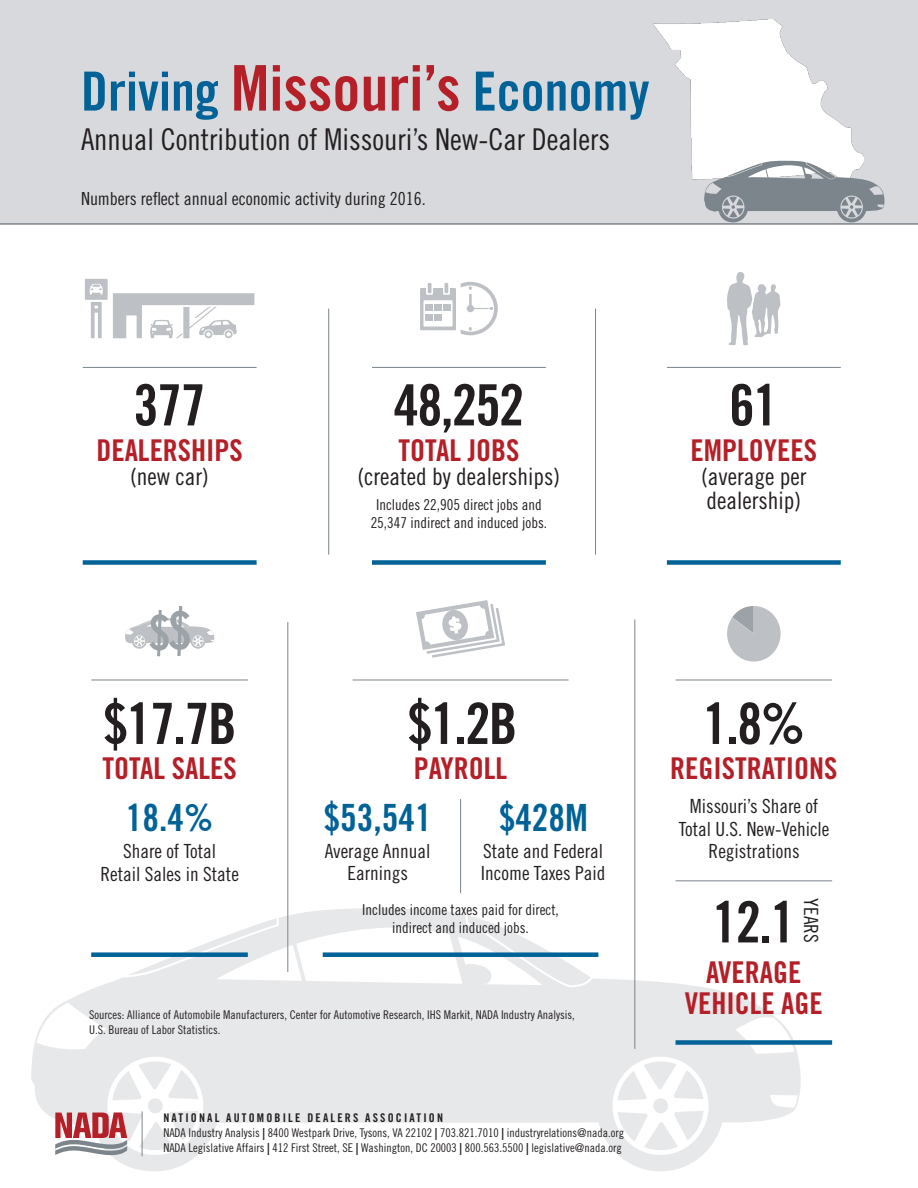
<style>
.page{position:relative;width:918px;height:1188px;background:#fff}
.page>*{position:absolute;margin:0;border:0;box-sizing:border-box;transform-origin:0 0}
.Stat_main{font:57px "Trade Gothic LT Std Bd Cn 20";letter-spacing:-.03em;color:#231f20}
.Headline{font:54px "Trade Gothic LT Std Bd Cn 20";color:#016298}
.Stat_secondary{font:37.5px "Trade Gothic LT Std Bd Cn 20";color:#016298}
.Stat_name{font:30px/31.5px "Trade Gothic LT Std Bd Cn 20";color:#b51f27;text-align:center}
.Subdeck{font:30px "Trade Gothic LT Std Cn 18";color:#231f20}
.Stat_detail{font:24px/24px "Trade Gothic LT Std Cn 18";color:#231f20}
.Stat_secondary_name{font:19.5px/22.5px "Trade Gothic LT Std Cn 18";color:#231f20;text-align:center}
.Disclaimer{font:18px "Trade Gothic LT Std Cn 18";color:#231f20}
.Stat_disclaimer{font:15px/18px "Trade Gothic LT Std Cn 18";color:#231f20;text-align:center}
.t1{font:12px/15px "Trade Gothic LT Std Cn 18";color:#231f20}
.t2{font:12px "Trade Gothic LT Std Bd Cn 20";letter-spacing:.18em;color:#231f20}
.s1{font-size:63px;color:#b51f27}
.s2{font-family:"Trade Gothic LT Std";font-weight:700;font-stretch:expanded}
</style>
<div class="page">
<svg style="left:31px;top:907px;width:770px;height:264px;fill:#e7e8ea"></svg>
<div style="left:0;top:0;width:918px;height:224px;background:#d7d9dc"></div>
<img style="left:654px;top:19px;width:209px;height:161px">
<hr style="left:142px;top:1111px;width:1px;height:45px;background:#7c858c">
<hr style="left:328px;top:309px;width:1px;height:246px;background:#7c858c">
<hr style="left:595px;top:309px;width:1px;height:246px;background:#7c858c">
<hr style="left:83px;top:367px;width:174px;height:1px;background:#7c858c">
<svg style="left:85px;top:279px;width:169px;height:59px"></svg>
<div style="left:83px;top:560px;width:174px;height:5px;background:#016298"></div>
<hr style="left:372px;top:367px;width:174px;height:1px;background:#7c858c">
<svg style="left:420px;top:282px;width:78px;height:53px"></svg>
<div style="left:425px;top:304px;width:7px;height:7px;background:#bdc0c4"></div>
<div style="left:434px;top:304px;width:7px;height:7px;background:#bdc0c4"></div>
<div style="left:425px;top:315px;width:7px;height:6px;background:#bdc0c4"></div>
<div style="left:434px;top:315px;width:7px;height:6px;background:#bdc0c4"></div>
<div style="left:444px;top:304px;width:7px;height:7px;background:#bdc0c4"></div>
<div style="left:372px;top:560px;width:174px;height:5px;background:#016298"></div>
<svg style="left:416px;top:600px;width:89px;height:58px"></svg>
<hr style="left:353px;top:680px;width:216px;height:1px;background:#7c858c">
<hr style="left:91px;top:680px;width:157px;height:1px;background:#7c858c">
<hr style="left:287px;top:622px;width:1px;height:350px;background:#7c858c">
<hr style="left:667px;top:367px;width:174px;height:1px;background:#7c858c">
<div style="left:667px;top:560px;width:174px;height:5px;background:#016298"></div>
<svg style="left:727px;top:272px;width:54px;height:73px"></svg>
<hr style="left:0;top:223px;width:918px;height:2px;background:#7c858c">
<hr style="left:460px;top:799px;width:1px;height:94px;background:#7c858c">
<svg style="left:125px;top:606px;width:90px;height:50px"></svg>
<svg style="left:55px;top:1113px;width:72px;height:42px"></svg>
<svg style="left:704px;top:160px;width:181px;height:62px"></svg>
<hr style="left:634px;top:619px;width:1px;height:430px;background:#7c858c">
<hr style="left:676px;top:680px;width:156px;height:1px;background:#7c858c">
<div style="left:676px;top:1040px;width:156px;height:5px;background:#016298"></div>
<div style="left:323px;top:952px;width:275px;height:5px;background:#016298"></div>
<svg style="left:727px;top:606px;width:54px;height:56px"></svg>
<hr style="left:676px;top:880px;width:156px;height:1px;background:#7c858c">
<div style="left:91px;top:952px;width:157px;height:5px;background:#016298"></div>
<p class="Headline" style="left:81px;top:59px;width:570px">Driving <span class="s1">Missouri’s</span> Economy</p>
<p class="Subdeck" style="left:81px;top:121px;width:531px">Annual Contribution of Missouri’s New-Car Dealers</p>
<p class="Disclaimer" style="left:81px;top:188px;width:346px">Numbers reflect annual economic activity during 2016.</p>
<p class="Stat_main" style="left:133px;top:370px;width:74px">377</p>
<p class="Stat_main" style="left:394px;top:370px;width:132px">48,252</p>
<p class="Stat_main" style="left:729px;top:370px;width:50px">61</p>
<h3 class="Stat_name" style="left:96px;top:434px;width:148px">DEALERSHIPS</h3>
<h3 class="Stat_detail" style="left:130px;top:464px;width:80px">(new car)</h3>
<p class="Stat_name" style="left:398px;top:434px;width:123px">TOTAL JOBS</p>
<p class="Stat_detail" style="left:358px;top:464px;width:204px">(created by dealerships)</p>
<p class="Stat_disclaimer" style="left:371px;top:495px;width:178px">Includes 22,905 direct jobs and<br>25,347 indirect and induced jobs.</p>
<h3 class="Stat_name" style="left:691px;top:434px;width:128px">EMPLOYEES</h3>
<h3 class="Stat_detail" style="left:701px;top:464px;width:107px">(average per dealership)</h3>
<p class="Stat_main" style="left:103px;top:689px;width:135px">$17.7B</p>
<p class="Stat_main" style="left:407px;top:689px;width:112px">$1.2B</p>
<h3 class="Stat_name" style="left:102px;top:753px;width:136px">TOTAL SALES</h3>
<h3 class="Stat_name" style="left:414px;top:753px;width:95px">PAYROLL</h3>
<p class="Stat_secondary" style="left:126px;top:795px;width:89px">18.4%</p>
<h3 class="Stat_secondary_name" style="left:100px;top:840px;width:140px">Share of Total<br>Retail Sales in State</h3>
<p class="Stat_secondary" style="left:324px;top:795px;width:110px">$53,541</p>
<p class="Stat_secondary_name" style="left:325px;top:839px;width:107px">Average Annual<br>Earnings</p>
<p class="Stat_secondary" style="left:499px;top:795px;width:91px">$428M</p>
<p class="Stat_secondary_name" style="left:481px;top:839px;width:126px;text-align:left">State and Federal<br>Income Taxes Paid</p>
<p class="Stat_disclaimer" style="left:362px;top:900px;width:198px">Includes income taxes paid for direct, indirect and induced jobs.</p>
<p class="t1" style="left:89px;top:1007px;width:487px">Sources: Alliance of Automobile Manufacturers, Center for Automotive Research, IHS Markit, NADA Industry Analysis,<br>U.S. Bureau of Labor Statistics.</p>
<p class="t2" style="left:163px;top:1111px;width:281px">NATIONAL AUTOMOBILE DEALERS ASSOCIATION</p>
<p class="t1" style="left:163px;top:1126px;width:462px">NADA Industry Analysis <span class="s2">|</span> 8400 Westpark Drive, Tysons, VA 22102 <span class="s2">|</span> 703.821.7010 <span class="s2">|</span> industryrelations@nada.org<br>NADA Legislative Affairs <span class="s2">|</span> 412 First Street, SE <span class="s2">|</span> Washington, DC 20003 <span class="s2">|</span> 800.563.5500 <span class="s2">|</span> legislative@nada.org</p>
<p class="Stat_main" style="left:703px;top:689px;width:104px">1.8%</p>
<h3 class="Stat_name" style="left:670px;top:753px;width:169px">REGISTRATIONS</h3>
<p class="Stat_secondary_name" style="left:679px;top:795px;width:152px">Missouri’s Share of<br>Total U.S. New-Vehicle<br>Registrations</p>
<p class="Stat_main" style="left:712px;top:888px;width:85px">12.1</p>
<h3 class="Stat_secondary_name" style="left:823px;top:898px;width:46px;rotate:90deg">YEARS</h3>
<h3 class="Stat_name" style="left:685px;top:956px;width:140px">AVERAGE<br>VEHICLE AGE</h3>
</div>
